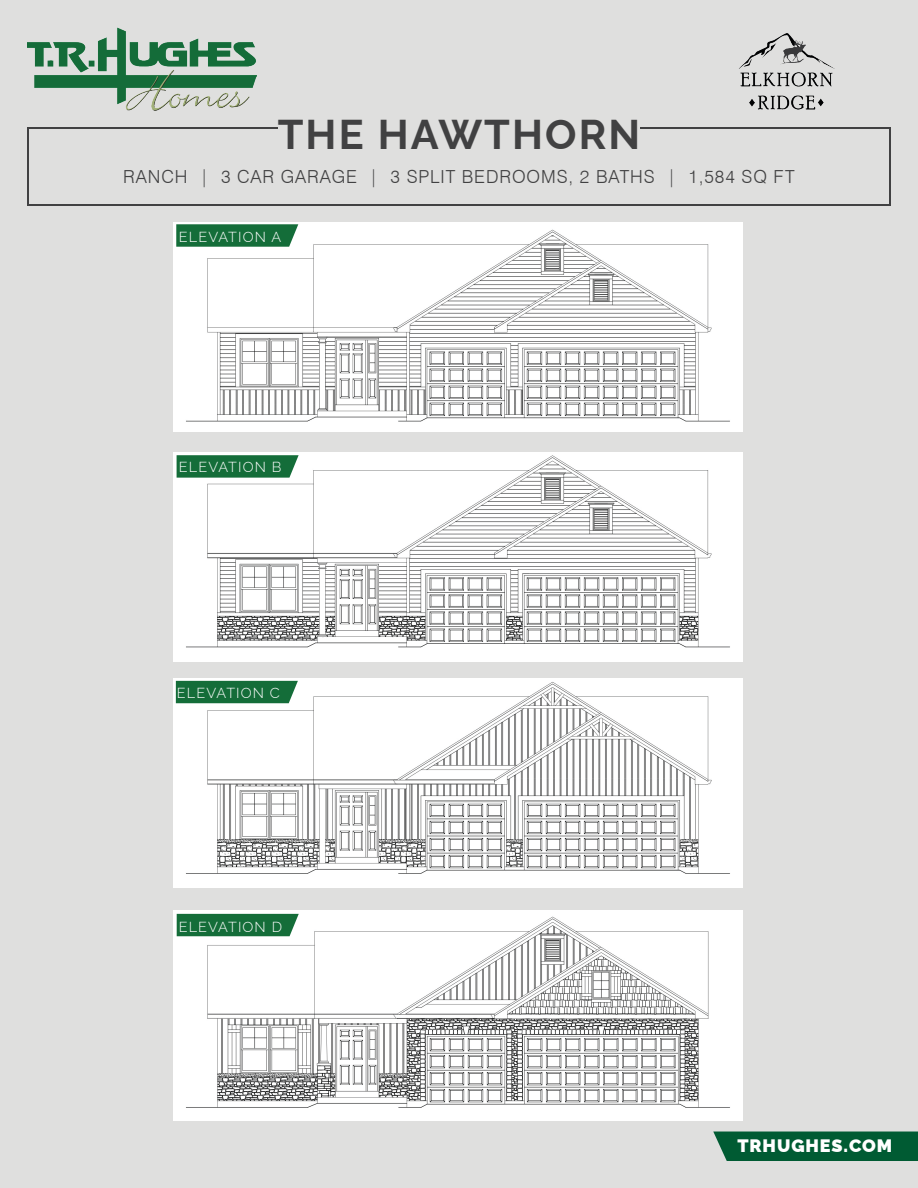
<style>
.page{position:relative;width:918px;height:1188px;background:#dfdfde}
.page>*{position:absolute;margin:0;border:0;box-sizing:border-box;transform-origin:0 0}
.t1{font:700 41.55px "Raleway";letter-spacing:.05em;color:#414142}
.t2{font:300 18px "Swiss 721 BT";letter-spacing:.05em;color:#414142}
.t3{font:900 18px "Raleway";letter-spacing:.05em;color:#fff}
.t4{font:300 14.55px "Raleway";letter-spacing:.075em;color:#fff}
</style>
<div class="page">
<img style="left:27px;top:27px;width:229px;height:83px">
<img style="left:174px;top:222px;width:569px;height:210px">
<img style="left:739px;top:33px;width:96px;height:77px">
<svg style="left:176px;top:224px;width:122px;height:23px;background:#227545"></svg>
<hr style="left:27px;top:204px;width:864px;height:1px;background:#414142">
<hr style="left:27px;top:127px;width:251px;height:2px;background:#414142">
<hr style="left:27px;top:129px;width:2px;height:76px;background:#414142">
<hr style="left:889px;top:129px;width:2px;height:76px;background:#414142">
<div style="left:713px;top:1132px;width:205px;height:29px;background:#005b33"></div>
<hr style="left:640px;top:127px;width:251px;height:2px;background:#414142">
<img style="left:174px;top:452px;width:568px;height:210px">
<svg style="left:177px;top:455px;width:122px;height:23px;background:#237645"></svg>
<img style="left:174px;top:678px;width:569px;height:210px">
<div style="left:176px;top:681px;width:122px;height:22px;background:#146d39"></div>
<img style="left:174px;top:911px;width:569px;height:209px">
<div style="left:177px;top:914px;width:122px;height:22px;background:#146d39"></div>
<p class="t1" style="left:278px;top:101px;width:364px">THE HAWTHORN</p>
<p class="t2" style="left:123px;top:166px;width:673px">RANCH | 3 CAR GARAGE | 3 SPLIT BEDROOMS, 2 BATHS | 1,584 SQ FT</p>
<p class="t4" style="left:179px;top:226px;width:104px">ELEVATION A</p>
<p class="t4" style="left:179px;top:456px;width:104px">ELEVATION B</p>
<p class="t4" style="left:177px;top:682px;width:105px">ELEVATION C</p>
<p class="t4" style="left:179px;top:915px;width:105px">ELEVATION D</p>
<p class="t3" style="left:737px;top:1132px;width:156px">TRHUGHES.COM</p>
</div>
